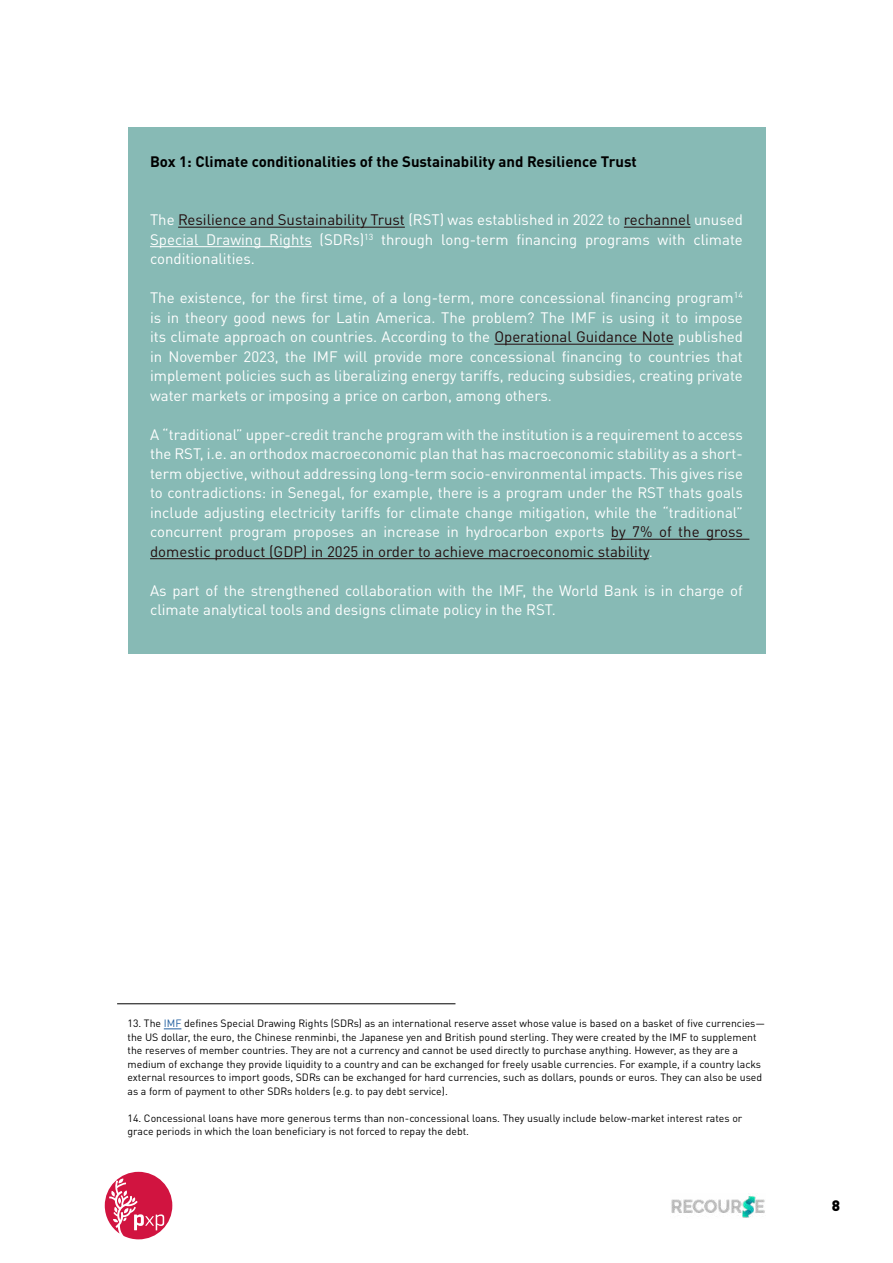
<style>
.page{position:relative;width:893px;height:1263px;background:#fff}
.page>*{position:absolute;margin:0;border:0;box-sizing:border-box;transform-origin:0 0}
.t1{font:15px/19.5px "DIN Pro";color:#fff;text-align:justify}
.t2{font:700 15px "DIN Pro";color:#000}
.t3{font:900 15px "DIN Pro";color:#000}
.t4{font:10.5px/13.5px "DIN Pro";color:#000}
.s1{color:#220c0d}
.s2{color:#215e9e}
</style>
<div class="page">
<img style="left:671px;top:1196px;width:94px;height:22px">
<svg style="left:102px;top:1169px;width:73px;height:73px"></svg>
<svg style="left:105px;top:1172px;width:67px;height:67px"></svg>
<div style="left:128px;top:128px;width:637px;height:526px;background:#87bab5"></div>
<hr style="left:178px;top:227px;width:227px;height:1px;background:#220c0d">
<hr style="left:624px;top:227px;width:67px;height:1px;background:#220c0d">
<hr style="left:150px;top:246px;width:162px;height:1px;background:#fff">
<hr style="left:494px;top:344px;width:180px;height:1px;background:#220c0d">
<hr style="left:611px;top:539px;width:138px;height:1px;background:#220c0d">
<hr style="left:150px;top:558px;width:499px;height:1px;background:#220c0d">
<svg style="left:164px;top:1028px;width:17px;height:1px"></svg>
<hr style="left:117px;top:1003px;width:338px;height:1px;background:#000">
<p class="t2" style="left:150px;top:149px;width:488px">Box 1: Climate conditionalities of the Sustainability and Resilience Trust</p>
<p class="t1" style="left:150px;top:208px;width:594px">The <span class="s1">Resilience and Sustainability Trust</span> (RST) was established in 2022 to <span class="s1">rechannel</span> unused Special Drawing Rights (SDRs)<sup>13</sup> through long-term financing programs with climate conditionalities.</p>
<p class="t1" style="left:150px;top:286px;width:594px">The existence, for the first time, of a long-term, more concessional financing program<sup>14 </sup>is in theory good news for Latin America. The problem? The IMF is using it to impose its climate approach on countries. According to the <span class="s1">Operational Guidance Note</span> published in November 2023, the IMF will provide more concessional financing to countries that implement policies such as liberalizing energy tariffs, reducing subsidies, creating private water markets or imposing a price on carbon, among others.</p>
<p class="t1" style="left:150px;top:423px;width:594px">A “traditional” upper-credit tranche program with the institution is a requirement to access the RST, i.e. an orthodox macroeconomic plan that has macroeconomic stability as a short&shy;term objective, without addressing long-term socio-environmental impacts. This gives rise to contradictions: in Senegal, for example, there is a program under the RST thats goals include adjusting electricity tariffs for climate change mitigation, while the “traditional” concurrent program proposes an increase in hydrocarbon exports <span class="s1">by 7% of the gross domestic product (GDP) in 2025 in order to achieve macroeconomic stability</span>.</p>
<p class="t1" style="left:150px;top:579px;width:594px">As part of the strengthened collaboration with the IMF, the World Bank is in charge of climate analytical tools and designs climate policy in the RST.</p>
<p class="t4" style="left:128px;top:1016px;width:639px">13. The <span class="s2">IMF</span> defines Special Drawing Rights (SDRs) as an international reserve asset whose value is based on a basket of five currencies— the US dollar, the euro, the Chinese renminbi, the Japanese yen and British pound sterling. They were created by the IMF to supplement the reserves of member countries. They are not a currency and cannot be used directly to purchase anything. However, as they are a medium of exchange they provide liquidity to a country and can be exchanged for freely usable currencies. For example, if a country lacks external resources to import goods, SDRs can be exchanged for hard currencies, such as dollars, pounds or euros. They can also be used as a form of payment to other SDRs holders (e.g. to pay debt service).</p>
<p class="t4" style="left:128px;top:1110px;width:616px">14. Concessional loans have more generous terms than non‑concessional loans. They usually include below-market interest rates or grace periods in which the loan beneficiary is not forced to repay the debt.</p>
<p class="t3" style="left:832px;top:1193px;width:10px">8</p>
</div>
